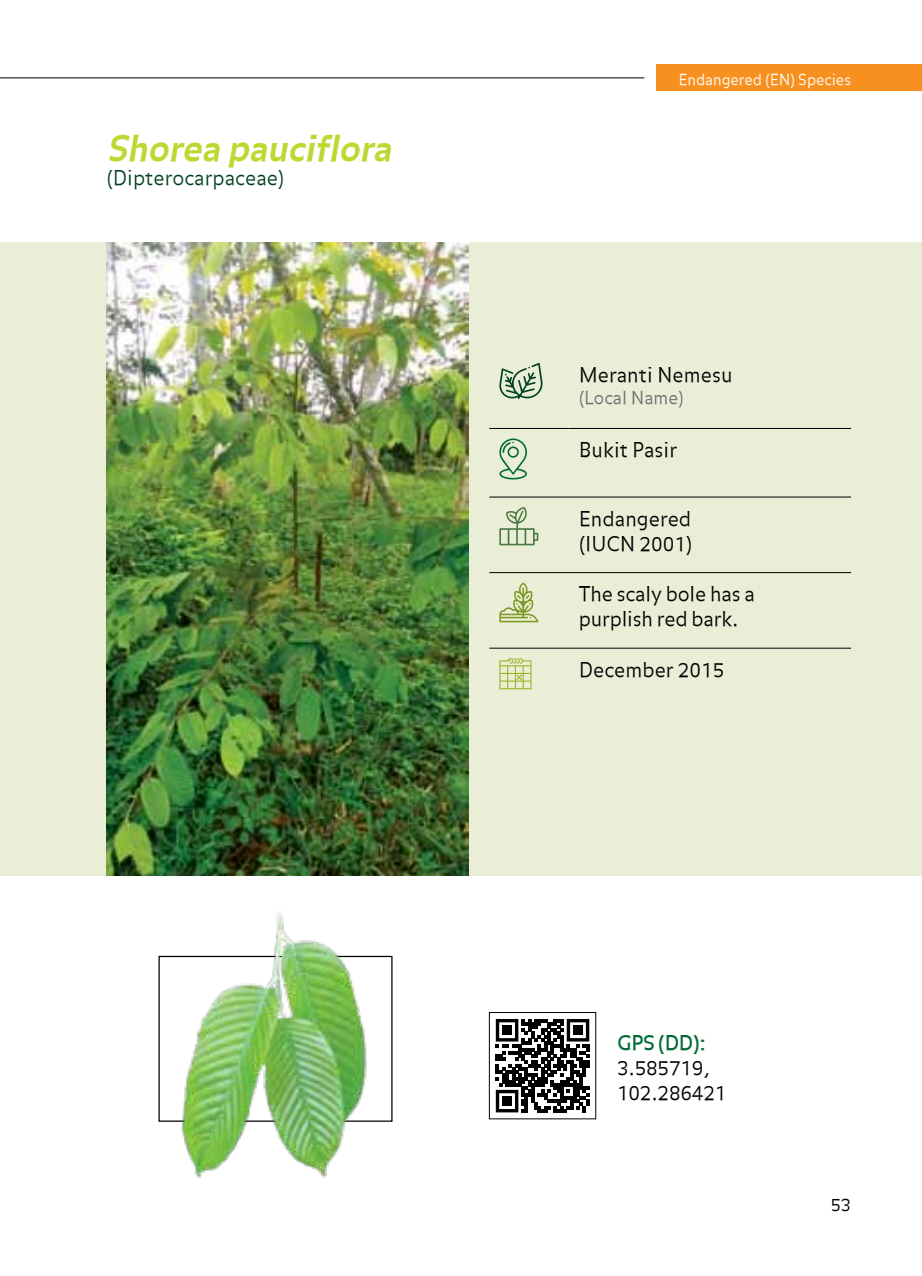
<style>
.page{position:relative;width:922px;height:1276px;background:#fff}
.page>*{position:absolute;margin:0;border:0;box-sizing:border-box;transform-origin:0 0}
.t1{font:italic 35px "Balance Bold Roman";color:#bfd730}
.t2{font:20px/25px "Balance Light Roman";color:#000}
.t3{font:20px "Balance Light Roman";color:#004122}
.t4{font:20px "Balance Regular Roman";color:#006a35}
.t5{font:17.5px "Balance Light Roman";color:#6d6e71}
.t6{font:17.5px "Balance Light Roman";color:#000}
.t7{font:15px "Balance Light Roman";letter-spacing:-.005em;color:#fff}
</style>
<div class="page">
<div style="left:656px;top:65px;width:265px;height:26px;background:#f7901e"></div>
<hr style="left:0;top:77px;width:644px;height:1px;background:#000">
<div style="left:0;top:242px;width:921px;height:633px;background:#eaeed7"></div>
<img style="left:107px;top:243px;width:361px;height:632px">
<hr style="left:489px;top:428px;width:79px;height:1px;background:#000">
<hr style="left:568px;top:428px;width:282px;height:1px;background:#000">
<hr style="left:489px;top:496px;width:79px;height:1px;background:#000">
<hr style="left:568px;top:496px;width:282px;height:1px;background:#000">
<hr style="left:489px;top:572px;width:79px;height:1px;background:#000">
<hr style="left:568px;top:572px;width:282px;height:1px;background:#000">
<hr style="left:489px;top:648px;width:79px;height:1px;background:#000">
<hr style="left:568px;top:648px;width:282px;height:1px;background:#000">
<svg style="left:499px;top:363px;width:43px;height:36px"></svg>
<svg style="left:499px;top:438px;width:28px;height:42px"></svg>
<svg style="left:499px;top:507px;width:39px;height:38px"></svg>
<svg style="left:499px;top:582px;width:39px;height:40px"></svg>
<svg style="left:499px;top:658px;width:32px;height:31px"></svg>
<img style="left:181px;top:912px;width:204px;height:266px">
<div style="left:489px;top:1012px;width:107px;height:107px;border:1px solid #000"></div>
<svg style="left:495px;top:1019px;width:94px;height:93px"></svg>
<div style="left:502px;top:1025px;width:10px;height:10px;background:#000"></div>
<div style="left:573px;top:1025px;width:9px;height:10px;background:#000"></div>
<div style="left:502px;top:1096px;width:10px;height:10px;background:#000"></div>
<h1 class="t1" style="left:107px;top:128px;width:294px">Shorea pauciflora</h1>
<p class="t3" style="left:107px;top:166px;width:179px">(Dipterocarpaceae)</p>
<p class="t7" style="left:678px;top:71px;width:174px">Endangered (EN) Species</p>
<p class="t2" style="left:578px;top:363px;width:155px">Meranti Nemesu</p>
<p class="t5" style="left:578px;top:388px;width:106px">(Local Name)</p>
<p class="t2" style="left:578px;top:439px;width:100px">Bukit Pasir</p>
<p class="t2" style="left:578px;top:507px;width:115px">Endangered (IUCN 2001)</p>
<p class="t2" style="left:578px;top:583px;width:178px">The scaly bole has a purplish red bark.</p>
<p class="t2" style="left:578px;top:658px;width:147px">December 2015</p>
<p class="t4" style="left:617px;top:1031px;width:91px">GPS (DD):</p>
<p class="t2" style="left:617px;top:1056px;width:111px">3.585719,<br>102.286421</p>
<p class="t6" style="left:830px;top:1194px;width:22px">53</p>
</div>
